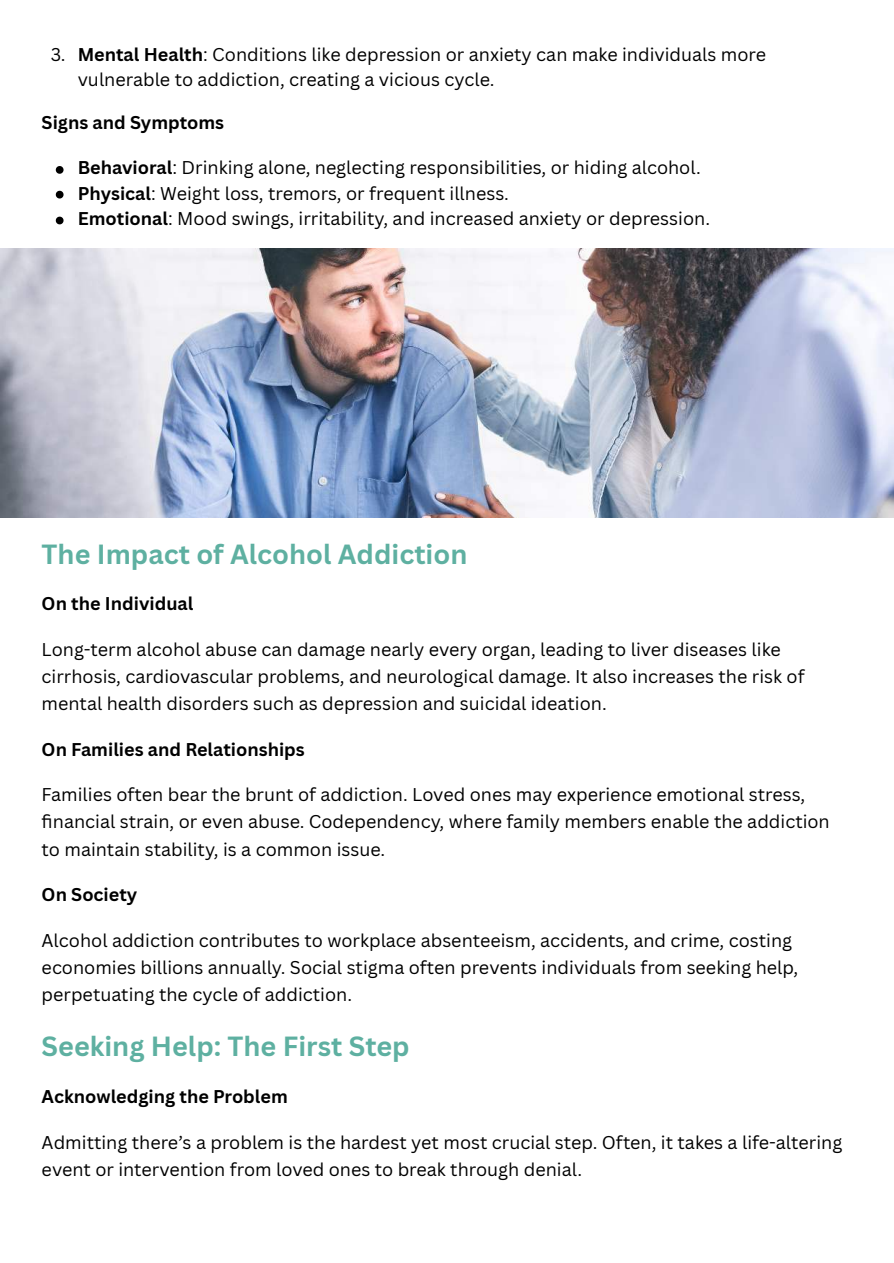
<style>
.page{position:relative;width:894px;height:1263px;background:#fff}
.page>*{position:absolute;margin:0;border:0;box-sizing:border-box;transform-origin:0 0}
.t1{font:700 27px "Canva Sans";color:#5eb0a1}
.t2{font:18px/27px "Canva Sans";color:#000}
.t3{font:700 18px "Canva Sans";color:#000}
.s1{font-weight:700}
</style>
<div class="page">
<svg style="left:56px;top:166px;width:7px;height:8px"></svg>
<svg style="left:56px;top:191px;width:7px;height:7px"></svg>
<svg style="left:56px;top:217px;width:7px;height:7px"></svg>
<img style="left:0;top:249px;width:893px;height:269px">
<p class="t2" style="left:78px;top:42px;width:689px;line-height:24.8px;text-indent:-27px">3. <span class="s1">Mental Health</span>: Conditions like depression or anxiety can make individuals more vulnerable to addiction, creating a vicious cycle.</p>
<p class="t3" style="left:42px;top:112px;width:184px">Signs and Symptoms</p>
<p class="t2" style="left:78px;top:155px;width:633px;line-height:25.3px"><span class="s1">Behavioral</span>: Drinking alone, neglecting responsibilities, or hiding alcohol.<br><span class="s1">Physical</span>: Weight loss, tremors, or frequent illness.<br><span class="s1">Emotional</span>: Mood swings, irritability, and increased anxiety or depression.</p>
<h1 class="t1" style="left:42px;top:538px;width:427px">The Impact of Alcohol Addiction</h1>
<p class="t3" style="left:42px;top:592px;width:153px">On the Individual</p>
<p class="t2" style="left:42px;top:636px;width:764px">Long-term alcohol abuse can damage nearly every organ, leading to liver diseases like cirrhosis, cardiovascular problems, and neurological damage. It also increases the risk of mental health disorders such as depression and suicidal ideation.</p>
<p class="t3" style="left:42px;top:739px;width:264px">On Families and Relationships</p>
<p class="t2" style="left:42px;top:781px;width:789px;line-height:27.6px">Families often bear the brunt of addiction. Loved ones may experience emotional stress,<br>fi nancial strain, or even abuse. Codependency, where family members enable the addiction to maintain stability, is a common issue.</p>
<p class="t3" style="left:42px;top:884px;width:97px">On Society</p>
<p class="t2" style="left:42px;top:927px;width:758px">Alcohol addiction contributes to workplace absenteeism, accidents, and crime, costing economies billions annually. Social stigma often prevents individuals from seeking help, perpetuating the cycle of addiction.</p>
<h1 class="t1" style="left:42px;top:1030px;width:369px">Seeking Help: The First Step</h1>
<p class="t3" style="left:42px;top:1085px;width:247px">Acknowledging the Problem</p>
<p class="t2" style="left:42px;top:1129px;width:801px">Admitting there’s a problem is the hardest yet most crucial step. Often, it takes a life-altering event or intervention from loved ones to break through denial.</p>
</div>
